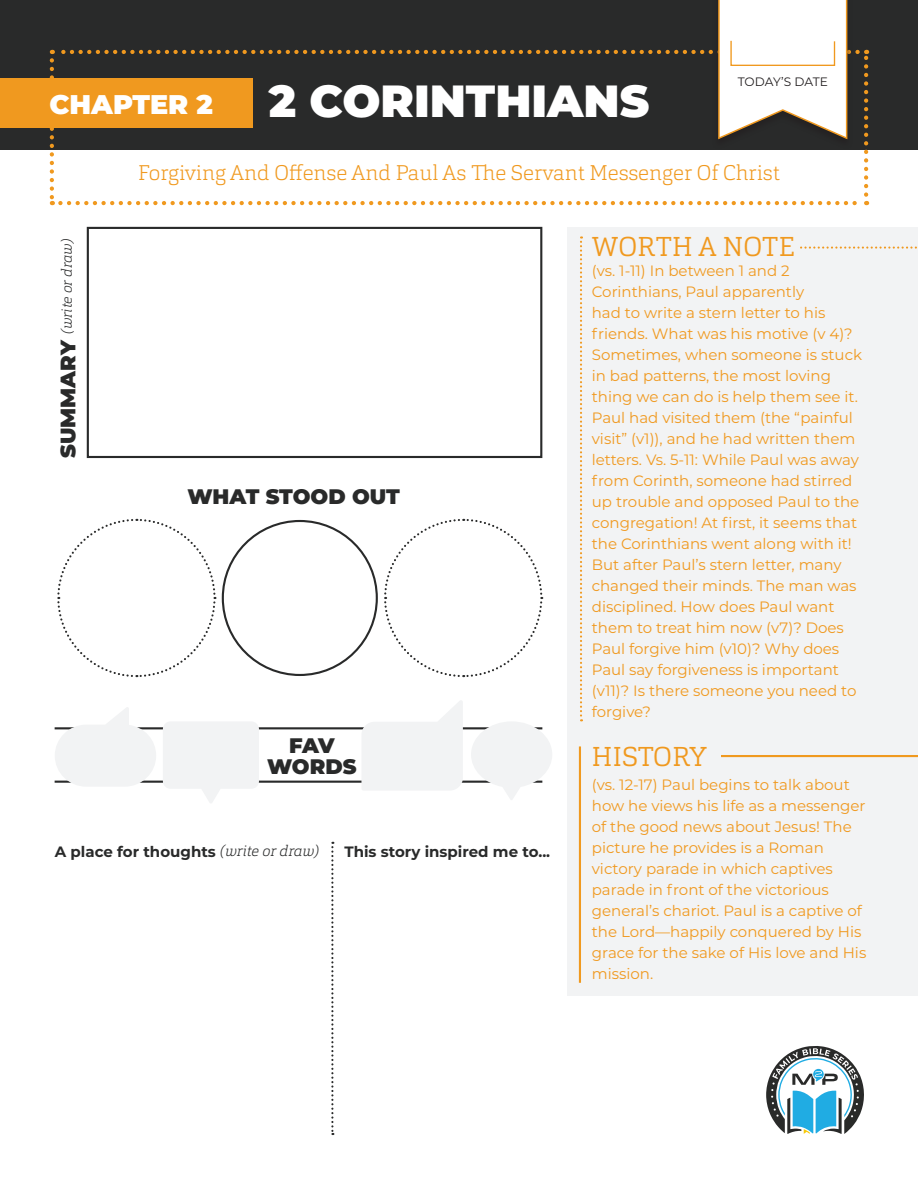
<style>
.page{position:relative;width:918px;height:1188px;background:#fff}
.page>*{position:absolute;margin:0;border:0;box-sizing:border-box;transform-origin:0 0}
.t1{font:900 45px "Montserrat";color:#fff}
.t2{font:300 27px "Cargan";color:#f0991f}
.t3{font:900 27px "Montserrat";color:#fff}
.t4{font:200 21px "Cargan";color:#f0991f}
.t5{font:900 21px/21px "Montserrat";letter-spacing:-.01em;color:#292a2a;text-align:center}
.t6{font:15px/21px "Montserrat";color:#f0991f}
.t7{font:700 15px "Montserrat";color:#292a2a}
.t8{font:italic 200 14.4px "Cargan";color:#292a2a}
.t9{font:12.15px "Montserrat";letter-spacing:-.01em;color:#231f20}
.s1{font-family:"Montserrat";font-weight:900;font-style:normal;font-size:21px}
.s2{font-family:"Cargan";font-weight:200;font-style:italic}
</style>
<div class="page">
<div style="left:0;top:0;width:918px;height:149px;background:#292a2a"></div>
<div style="left:87px;top:227px;width:455px;height:231px;background:#fff;border:2px solid #292a2a"></div>
<svg style="left:50px;top:0;width:818px;height:205px"></svg>
<div style="left:0;top:78px;width:253px;height:50px;background:#f0991f"></div>
<hr style="left:55px;top:727px;width:487px;height:2px;background:#292a2a">
<hr style="left:55px;top:781px;width:487px;height:2px;background:#292a2a">
<svg style="left:57px;top:518px;width:160px;height:160px"></svg>
<svg style="left:384px;top:518px;width:159px;height:160px"></svg>
<svg style="left:55px;top:707px;width:101px;height:79px"></svg>
<svg style="left:163px;top:722px;width:96px;height:81px"></svg>
<svg style="left:361px;top:701px;width:102px;height:89px"></svg>
<svg style="left:471px;top:722px;width:81px;height:78px"></svg>
<div style="left:568px;top:227px;width:350px;height:769px;background:#f2f3f4"></div>
<svg style="left:331px;top:842px;width:2px;height:293px"></svg>
<svg style="left:800px;top:247px;width:117px;height:2px"></svg>
<hr style="left:606px;top:755px;width:312px;height:2px;background:#f0991f">
<svg style="left:580px;top:236px;width:2px;height:485px"></svg>
<hr style="left:579px;top:746px;width:2px;height:237px;background:#f0991f">
<div style="left:592px;top:745px;width:129px;height:21px;background:#f2f3f4"></div>
<svg style="left:766px;top:1046px;width:98px;height:88px"></svg>
<p class="t3" style="left:50px;top:84px;width:165px">CHAPTER 2</p>
<h1 class="t1" style="left:269px;top:67px;width:382px">2 CORINTHIANS</h1>
<p class="t9" style="left:738px;top:74px;width:92px">TODAY’S DATE</p>
<p class="t8" style="left:58px;top:458px;width:222px;rotate:-90deg"><span class="s1">SUMMARY</span> (write or draw)</p>
<p class="t4" style="left:138px;top:159px;width:643px">Forgiving And Offense And Paul As The Servant Messenger Of Christ</p>
<h3 class="t5" style="left:188px;top:485px;width:214px">WHAT STOOD OUT</h3>
<h3 class="t5" style="left:267px;top:734px;width:91px">FAV<br>WORDS</h3>
<p class="t2" style="left:592px;top:230px;width:204px">WORTH A NOTE</p>
<p class="t6" style="left:592px;top:259px;width:272px">(vs. 1-11) In between 1 and 2<br>Corinthians, Paul apparently<br>had to write a stern letter to his friends. What was his motive (v 4)?<br>Sometimes, when someone is stuck in bad patterns, the most loving thing we can do is help them see it.<br>Paul had visited them (the “painful visit” (v1)), and he had written them letters. Vs. 5-11: While Paul was away from Corinth, someone had stirred up trouble and opposed Paul to the congregation! At first, it seems that the Corinthians went along with it!<br>But after Paul’s stern letter, many changed their minds. The man was disciplined. How does Paul want them to treat him now (v7)? Does<br>Paul forgive him (v10)? Why does<br>Paul say forgiveness is important (v11)? Is there someone you need to forgive?</p>
<p class="t2" style="left:592px;top:739px;width:117px">HISTORY</p>
<p class="t7" style="left:55px;top:841px;width:266px">A place for thoughts <span class="s2">(write or draw)</span></p>
<p class="t7" style="left:344px;top:841px;width:207px">This story inspired me to...</p>
<p class="t6" style="left:592px;top:773px;width:276px">(vs. 12-17) Paul begins to talk about how he views his life as a messenger of the good news about Jesus! The picture he provides is a Roman victory parade in which captives parade in front of the victorious general’s chariot. Paul is a captive of the Lord—happily conquered by His grace for the sake of His love and His mission.</p>
</div>
